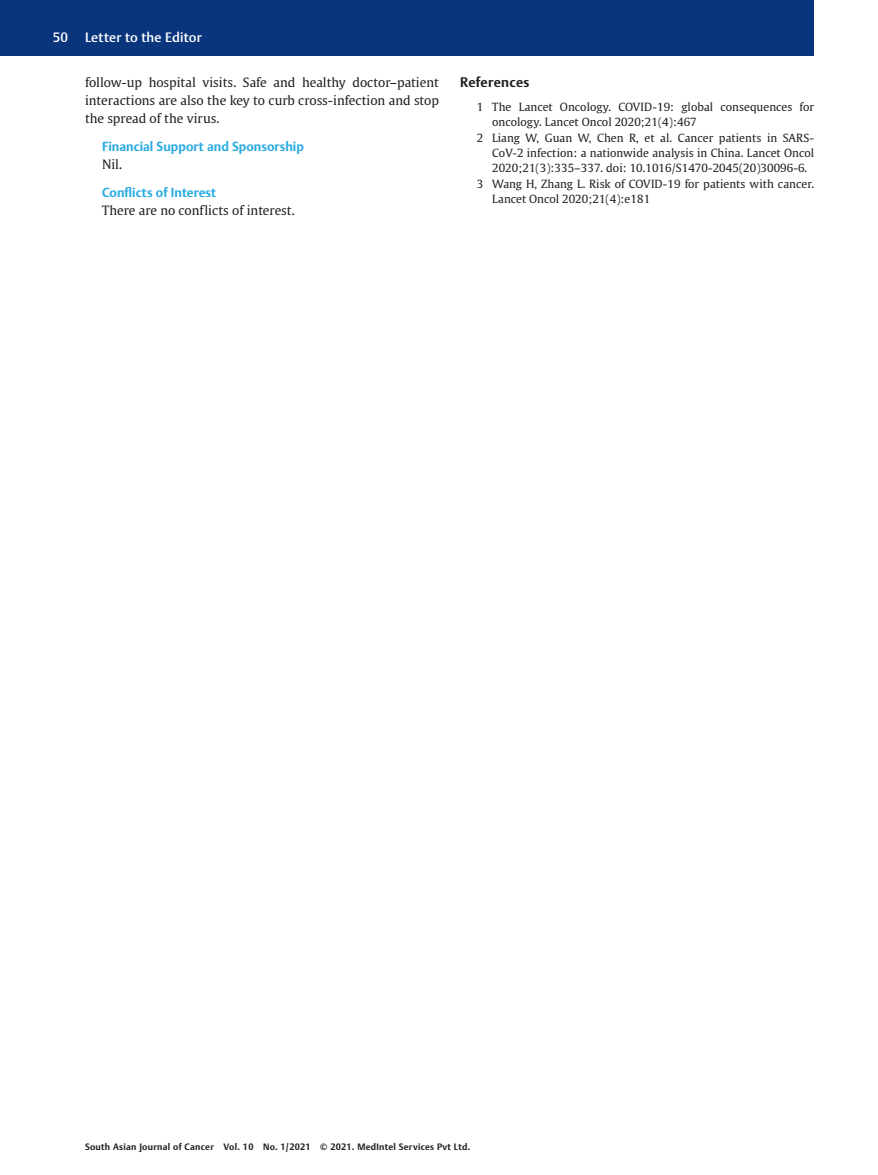
<style>
.page{position:relative;width:878px;height:1175px;background:#fff}
.page>*{position:absolute;margin:0;border:0;box-sizing:border-box;transform-origin:0 0}
.t1{font:500 13.5px "Thieme Argo 2011";letter-spacing:.01em;color:#fff}
.t2{font:700 13.5px "Thieme Argo 2011";letter-spacing:.015em;color:#231f20}
.t3{font:12.75px/18px "Thieme Gulliver 2011";color:#231f20;text-align:justify}
.t4{font:700 12.75px "Thieme Argo 2011";color:#2baae1}
.t5{font:11.25px "Thieme Gulliver 2011";letter-spacing:.005em;color:#231f20}
.t6{font:700 9px "Thieme Argo 2011";letter-spacing:.03em;color:#231f20}
</style>
<div class="page">
<div style="left:0;top:0;width:814px;height:55px;background:#08357c"></div>
<p class="t1" style="left:53px;top:28px;width:17px">50</p>
<p class="t1" style="left:85px;top:28px;width:118px">Letter to the Editor</p>
<p class="t3" style="left:85px;top:72px;width:355px">follow-up hospital visits. Safe and healthy doctor–patient interactions are also the key to curb cross-infection and stop the spread of the virus.</p>
<p class="t4" style="left:102px;top:138px;width:203px">Financial Support and Sponsorship</p>
<p class="t3" style="left:102px;top:154px;width:22px">Nil.</p>
<p class="t4" style="left:102px;top:184px;width:116px">Conflicts of Interest</p>
<p class="t3" style="left:102px;top:200px;width:194px">There are no conflicts of interest.</p>
<p class="t2" style="left:460px;top:73px;width:71px">References</p>
<p class="t5" style="left:477px;top:98px;width:339px">1 The Lancet Oncology. COVID-19: global consequences for</p>
<p class="t5" style="left:492px;top:114px;width:206px">oncology. Lancet Oncol 2020;21(4):467</p>
<p class="t5" style="left:477px;top:129px;width:339px">2 Liang W, Guan W, Chen R, et al. Cancer patients in SARS-</p>
<p class="t5" style="left:492px;top:144px;width:323px">CoV-2 infection: a nationwide analysis in China. Lancet Oncol</p>
<p class="t5" style="left:492px;top:160px;width:316px">2020;21(3):335–337. doi: 10.1016/S1470-2045(20)30096-6.</p>
<p class="t5" style="left:477px;top:175px;width:339px">3 Wang H, Zhang L. Risk of COVID-19 for patients with cancer.</p>
<p class="t5" style="left:492px;top:190px;width:160px">Lancet Oncol 2020;21(4):e181</p>
<p class="t6" style="left:85px;top:1140px;width:387px">South Asian Journal of Cancer Vol. 10 No. 1/2021 © 2021. MedIntel Services Pvt Ltd.</p>
</div>
